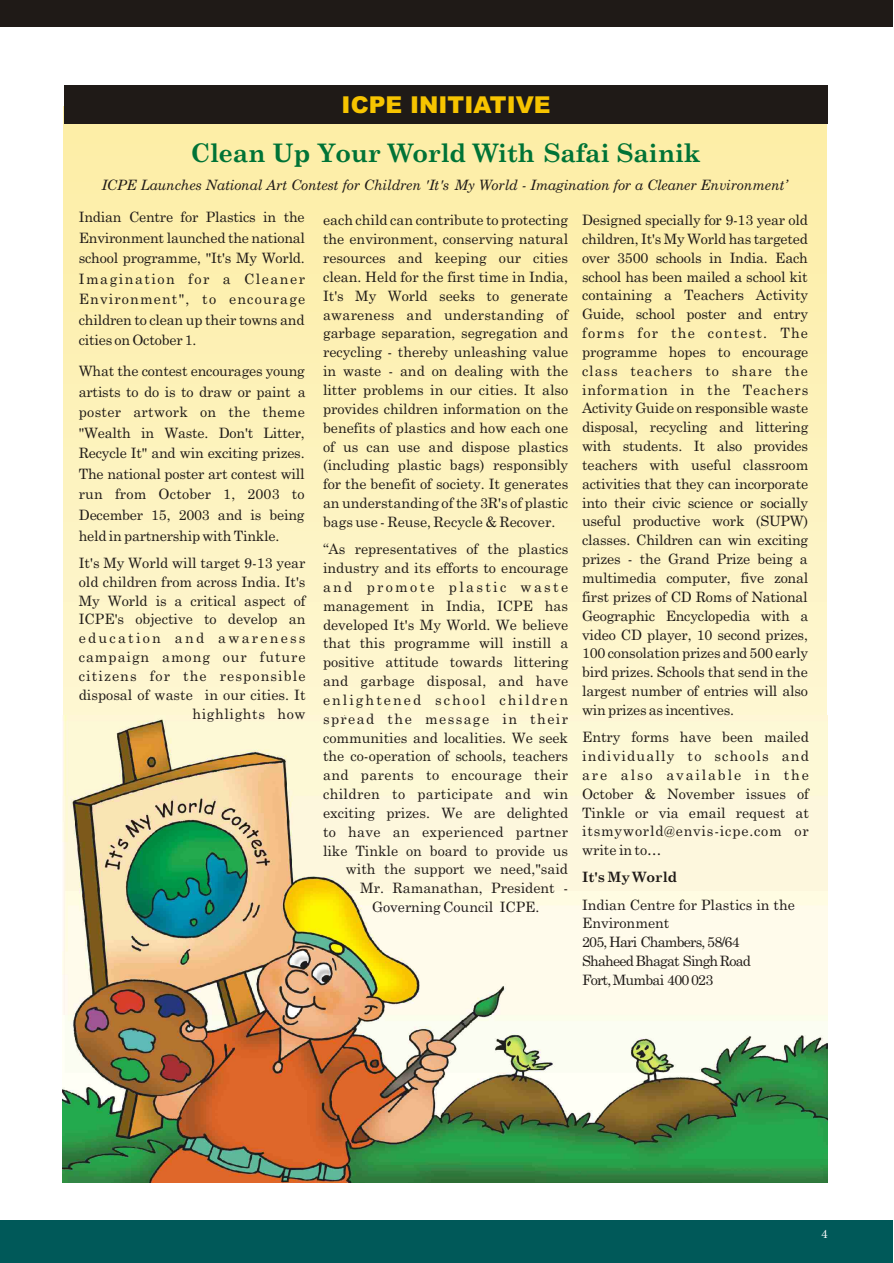
<style>
.page{position:relative;width:894px;height:1263px;background:#fff}
.page>*{position:absolute;margin:0;border:0;box-sizing:border-box;transform-origin:0 0}
.t1{font:700 25.5px "Century Schoolbook";letter-spacing:-.015em;color:#007336}
.t2{font:900 23.25px "Arial";color:#f7c400}
.t3{font:14.25px/18.9px "Century Schoolbook";color:#1f1a17;text-align:justify}
.t4{font:14.25px/18.9px "Century Schoolbook";letter-spacing:-.055em;color:#1f1a17}
.t5{font:italic 14.25px "Century Schoolbook";letter-spacing:-.015em;color:#1f1a17}
.t6{font:14.25px "Century Schoolbook";letter-spacing:.025em;color:#1f1a17}
.t7{font:14.25px "Century Schoolbook";letter-spacing:.02em;color:#1f1a17}
.t8{font:14.25px "Century Schoolbook";letter-spacing:.03em;color:#1f1a17}
.t9{font:14.25px "Century Schoolbook";letter-spacing:.145em;color:#1f1a17}
.t10{font:14.25px "Century Schoolbook";letter-spacing:.1em;color:#1f1a17}
.t11{font:14.25px "Century Schoolbook";letter-spacing:.165em;color:#1f1a17}
.t12{font:700 14.25px "Century Schoolbook";color:#1f1a17}
.t13{font:12px "Century Schoolbook";color:#fff}
</style>
<div class="page">
<img style="left:63px;top:716px;width:764px;height:467px">
<div style="left:0;top:0;width:893px;height:27px;background:#1f1a17"></div>
<div style="left:0;top:1220px;width:893px;height:43px;background:#005959"></div>
<div style="left:64px;top:85px;width:763px;height:39px;background:#1f1a17"></div>
<h2 class="t2" style="left:342px;top:96px;width:210px">ICPE INITIATIVE</h2>
<h1 class="t1" style="left:191px;top:143px;width:512px">Clean Up Your World With Safai Sainik</h1>
<p class="t5" style="left:101px;top:180px;width:687px">ICPE Launches National Art Contest for Children 'It's My World - Imagination for a Cleaner Environment’</p>
<p class="t3" style="left:79px;top:208px;width:228px;line-height:20.5px">Indian Centre for Plastics in the Environment launched the national school programme, "It's My World.<br>Imagination for a Cleaner Environment", to encourage children to clean up their towns and cities on October 1.</p>
<p class="t3" style="left:79px;top:362px;width:228px;line-height:20.5px">What the contest encourages young artists to do is to draw or paint a poster artwork on the theme "Wealth in Waste. Don't Litter, Recycle It" and win exciting prizes.<br>The national poster art contest will run from October 1, 2003 to December 15, 2003 and is being held in partnership with Tinkle.</p>
<p class="t3" style="left:79px;top:555px;width:228px;text-align:right">It's My World will target 9-13 year old children from across India. It's<br>My World is a critical aspect of<br>ICPE's objective to develop an education and awareness campaign among our future citizens for the responsible disposal of waste in our cities. It highlights how</p>
<p class="t3" style="left:323px;top:212px;width:247px">each child can contribute to protecting the environment, conserving natural resources and keeping our cities clean. Held for the first time in India, It's My World seeks to generate awareness and understanding of garbage separation, segregation and recycling - thereby unleashing value in waste - and on dealing with the litter problems in our cities. It also provides children information on the benefits of plastics and how each one of us can use and dispose plastics (including plastic bags) responsibly for the benefit of society. It generates an understanding of the 3R's of plastic bags use - Reuse, Recycle &amp; Recover.</p>
<p class="t3" style="left:323px;top:541px;width:247px">“As representatives of the plastics</p>
<p class="t3" style="left:323px;top:560px;width:247px">industry and its efforts to encourage</p>
<p class="t11" style="left:323px;top:581px;width:247px">and promote plastic waste</p>
<p class="t3" style="left:323px;top:597px;width:247px">management in India, ICPE has</p>
<p class="t3" style="left:323px;top:616px;width:247px">developed It's My World. We believe</p>
<p class="t3" style="left:323px;top:635px;width:247px">that this programme will instill a</p>
<p class="t3" style="left:323px;top:654px;width:247px">positive attitude towards littering</p>
<p class="t7" style="left:323px;top:676px;width:247px">and garbage disposal, and have</p>
<p class="t9" style="left:323px;top:694px;width:247px">enlightened school children</p>
<p class="t10" style="left:323px;top:713px;width:247px">spread the message in their</p>
<p class="t3" style="left:323px;top:729px;width:247px">communities and localities. We seek</p>
<p class="t3" style="left:323px;top:748px;width:247px">the co-operation of schools, teachers</p>
<p class="t8" style="left:323px;top:770px;width:247px">and parents to encourage their</p>
<p class="t6" style="left:323px;top:789px;width:247px">children to participate and win</p>
<p class="t3" style="left:323px;top:805px;width:247px">exciting prizes. We are delighted</p>
<p class="t6" style="left:323px;top:826px;width:247px">to have an experienced partner</p>
<p class="t3" style="left:323px;top:842px;width:247px">like Tinkle on board to provide us</p>
<p class="t3" style="left:346px;top:861px;width:224px">with the support we need,"said</p>
<p class="t3" style="left:360px;top:880px;width:209px">Mr. Ramanathan, President -</p>
<p class="t3" style="left:372px;top:899px;width:169px">Governing Council ICPE.</p>
<p class="t3" style="left:582px;top:212px;width:228px">Designed specially for 9-13 year old children, It's My World has targeted over 3500 schools in India. Each school has been mailed a school kit containing a Teachers Activity Guide, school poster and entry forms for the contest. The programme hopes to encourage class teachers to share the information in the Teachers Activity Guide on responsible waste disposal, recycling and littering with students. It also provides teachers with useful classroom activities that they can incorporate into their civic science or socially useful productive work (SUPW) classes. Children can win exciting prizes - the Grand Prize being a multimedia computer, five zonal first prizes of CD Roms of National Geographic Encyclopedia with a video CD player, 10 second prizes, 100 consolation prizes and 500 early bird prizes. Schools that send in the largest number of entries will also win prizes as incentives.</p>
<p class="t3" style="left:582px;top:729px;width:228px">Entry forms have been mailed individually to schools and are also available in the October &amp; November issues of Tinkle or via email request at itsmyworld@envis-icpe.com or write in to…</p>
<p class="t12" style="left:582px;top:872px;width:97px">It's My World</p>
<p class="t4" style="left:582px;top:896px;width:214px">Indian Centre for Plastics in the<br>Environment<br>205, Hari Chambers, 58/64<br>Shaheed Bhagat Singh Road<br>Fort, Mumbai 400 023</p>
<p class="t13" style="left:821px;top:1230px;width:8px">4</p>
</div>
